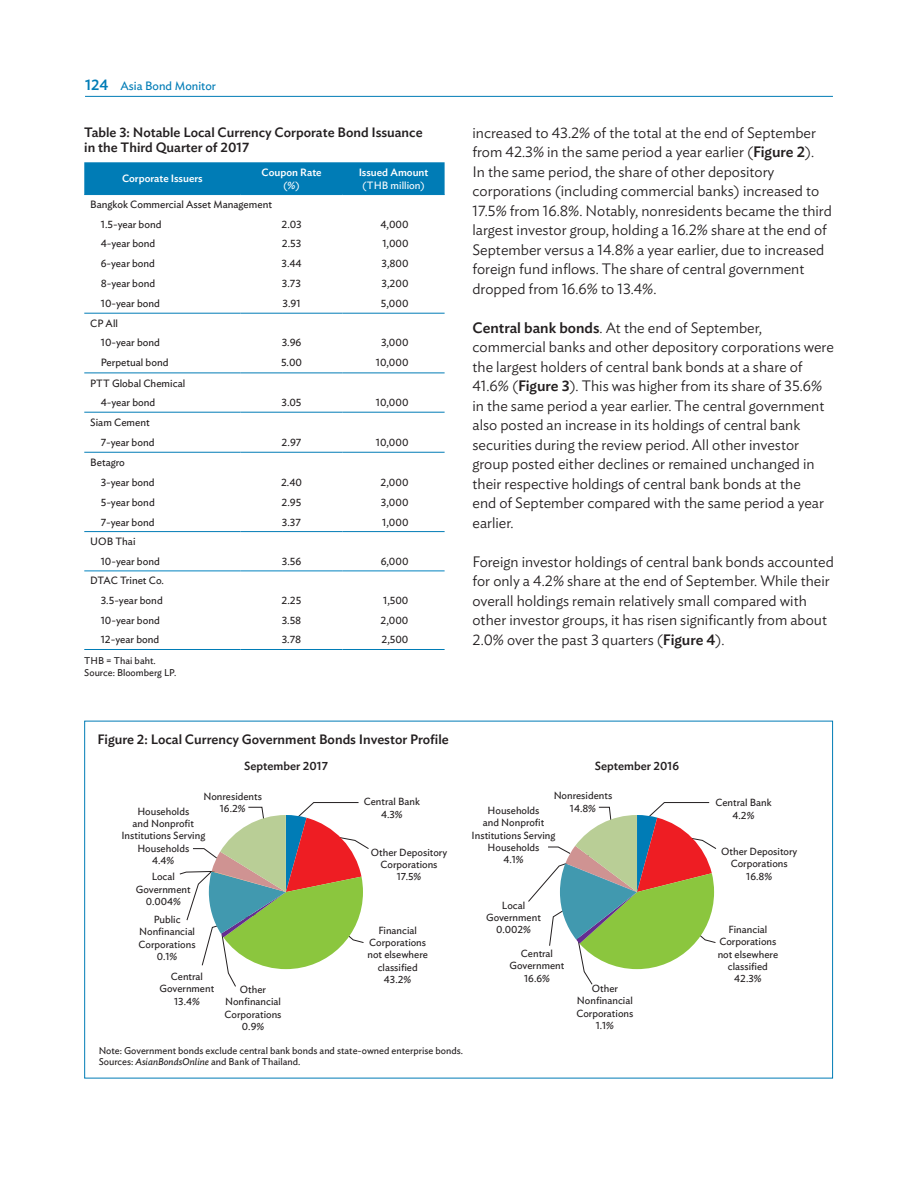
<style>
.page{position:relative;width:918px;height:1188px;background:#fff}
.page>*{position:absolute;margin:0;border:0;box-sizing:border-box;transform-origin:0 0}
.t1{font:300 15px/19.5px "Ideal Sans";color:#231f20}
.t2{font:500 13.5px/15px "Ideal Sans";color:#231f20}
.t3{font:12px "Ideal Sans";color:#007cb6}
.t4{font:500 11.7px "Ideal Sans";color:#231f20}
.t5{font:10.5px/19.6px "Ideal Sans";color:#231f20}
.t6{font:500 10.5px "Ideal Sans";color:#fff}
.t7{font:10.5px "Ideal Sans";color:#fff}
.t8{font:10.35px/12.3px "Ideal Sans";color:#231f20;text-align:center}
.t9{font:9.75px/11.7px "Ideal Sans";color:#231f20}
.s1{font-weight:500;font-size:15px}
.s2{font-weight:500}
.s3{font-style:italic}
</style>
<div class="page">
<hr style="left:85px;top:96px;width:748px;height:1px;background:#007cb6">
<svg style="left:179px;top:802px;width:190px;height:185px"></svg>
<svg style="left:528px;top:802px;width:189px;height:183px"></svg>
<div style="left:84px;top:162px;width:361px;height:32px;background:#007cb6"></div>
<hr style="left:84px;top:194px;width:157px;height:1px;background:#007cb6">
<hr style="left:241px;top:194px;width:102px;height:1px;background:#007cb6">
<hr style="left:84px;top:313px;width:157px;height:1px;background:#007cb6">
<hr style="left:241px;top:313px;width:102px;height:1px;background:#007cb6">
<hr style="left:84px;top:373px;width:157px;height:1px;background:#007cb6">
<hr style="left:241px;top:373px;width:102px;height:1px;background:#007cb6">
<hr style="left:84px;top:412px;width:157px;height:1px;background:#007cb6">
<hr style="left:241px;top:412px;width:102px;height:1px;background:#007cb6">
<hr style="left:343px;top:194px;width:102px;height:1px;background:#007cb6">
<hr style="left:343px;top:313px;width:102px;height:1px;background:#007cb6">
<hr style="left:343px;top:373px;width:102px;height:1px;background:#007cb6">
<hr style="left:343px;top:412px;width:102px;height:1px;background:#007cb6">
<hr style="left:84px;top:649px;width:157px;height:1px;background:#007cb6">
<hr style="left:241px;top:649px;width:102px;height:1px;background:#007cb6">
<hr style="left:343px;top:649px;width:102px;height:1px;background:#007cb6">
<hr style="left:84px;top:452px;width:157px;height:1px;background:#007cb6">
<hr style="left:241px;top:452px;width:102px;height:1px;background:#007cb6">
<hr style="left:343px;top:452px;width:102px;height:1px;background:#007cb6">
<hr style="left:84px;top:531px;width:157px;height:1px;background:#007cb6">
<hr style="left:241px;top:531px;width:102px;height:1px;background:#007cb6">
<hr style="left:343px;top:531px;width:102px;height:1px;background:#007cb6">
<hr style="left:84px;top:571px;width:157px;height:1px;background:#0082bf">
<hr style="left:241px;top:571px;width:102px;height:1px;background:#0082bf">
<hr style="left:343px;top:571px;width:102px;height:1px;background:#0082bf">
<p class="t3" style="left:85px;top:76px;width:132px"><span class="s1">124</span> Asia Bond Monitor</p>
<p class="t2" style="left:84px;top:124px;width:340px">Table 3: Notable Local Currency Corporate Bond Issuance in the Third Quarter of 2017</p>
<p class="t6" style="left:122px;top:171px;width:82px">Corporate Issuers</p>
<p class="t6" style="left:359px;top:164px;width:71px">Issued Amount</p>
<p class="t7" style="left:362px;top:177px;width:64px">(THB million)</p>
<p class="t6" style="left:262px;top:164px;width:62px">Coupon Rate</p>
<p class="t7" style="left:283px;top:177px;width:18px">(%)</p>
<p class="t5" style="left:101px;top:194px;width:173px;text-indent:-10px">Bangkok Commercial Asset Management<br>1.5-year bond</p>
<p class="t5" style="left:281px;top:214px;width:22px">2.03</p>
<p class="t5" style="left:380px;top:214px;width:30px">4,000</p>
<p class="t5" style="left:101px;top:233px;width:56px">4-year bond</p>
<p class="t5" style="left:282px;top:233px;width:21px">2.53</p>
<p class="t5" style="left:382px;top:233px;width:28px">1,000</p>
<p class="t5" style="left:101px;top:253px;width:56px">6-year bond</p>
<p class="t5" style="left:281px;top:253px;width:22px">3.44</p>
<p class="t5" style="left:381px;top:253px;width:29px">3,800</p>
<p class="t5" style="left:101px;top:273px;width:56px">8-year bond</p>
<p class="t5" style="left:282px;top:273px;width:21px">3.73</p>
<p class="t5" style="left:382px;top:273px;width:29px">3,200</p>
<p class="t5" style="left:101px;top:293px;width:61px">10-year bond</p>
<p class="t5" style="left:283px;top:293px;width:20px">3.91</p>
<p class="t5" style="left:381px;top:293px;width:29px">5,000</p>
<p class="t5" style="left:101px;top:313px;width:61px;text-indent:-11px">CP All<br>10-year bond</p>
<p class="t5" style="left:282px;top:332px;width:21px">3.96</p>
<p class="t5" style="left:381px;top:332px;width:29px">3,000</p>
<p class="t5" style="left:101px;top:352px;width:69px">Perpetual bond</p>
<p class="t5" style="left:281px;top:352px;width:23px">5.00</p>
<p class="t5" style="left:376px;top:352px;width:34px">10,000</p>
<p class="t5" style="left:101px;top:372px;width:86px;text-indent:-10px">PTT Global Chemical<br>4-year bond</p>
<p class="t5" style="left:281px;top:392px;width:22px">3.05</p>
<p class="t5" style="left:376px;top:392px;width:34px">10,000</p>
<p class="t5" style="left:101px;top:412px;width:55px;text-indent:-10px">Siam Cement<br>7-year bond</p>
<p class="t5" style="left:101px;top:452px;width:56px;text-indent:-10px">Betagro<br>3-year bond</p>
<p class="t5" style="left:282px;top:432px;width:21px">2.97</p>
<p class="t5" style="left:376px;top:432px;width:34px">10,000</p>
<p class="t5" style="left:281px;top:472px;width:23px">2.40</p>
<p class="t5" style="left:381px;top:472px;width:29px">2,000</p>
<p class="t5" style="left:101px;top:492px;width:56px">5-year bond</p>
<p class="t5" style="left:282px;top:492px;width:21px">2.95</p>
<p class="t5" style="left:381px;top:492px;width:29px">3,000</p>
<p class="t5" style="left:101px;top:511px;width:55px">7-year bond</p>
<p class="t5" style="left:282px;top:511px;width:21px">3.37</p>
<p class="t5" style="left:382px;top:511px;width:28px">1,000</p>
<p class="t5" style="left:101px;top:531px;width:61px;text-indent:-11px">UOB Thai<br>10-year bond</p>
<p class="t5" style="left:282px;top:551px;width:21px">3.56</p>
<p class="t5" style="left:381px;top:551px;width:29px">6,000</p>
<p class="t5" style="left:90px;top:570px;width:75px;text-align:right">DTAC Trinet Co.<br>3.5-year bond</p>
<p class="t5" style="left:282px;top:590px;width:21px">2.25</p>
<p class="t5" style="left:383px;top:590px;width:27px">1,500</p>
<p class="t5" style="left:101px;top:610px;width:61px">10-year bond</p>
<p class="t5" style="left:282px;top:610px;width:21px">3.58</p>
<p class="t5" style="left:381px;top:610px;width:29px">2,000</p>
<p class="t5" style="left:101px;top:629px;width:60px">12-year bond</p>
<p class="t5" style="left:282px;top:629px;width:21px">3.78</p>
<p class="t5" style="left:381px;top:629px;width:29px">2,500</p>
<p class="t9" style="left:84px;top:654px;width:94px">THB = Thai baht.<br>Source: Bloomberg LP.</p>
<p class="t2" style="left:98px;top:731px;width:353px">Figure 2: Local Currency Government Bonds Investor Profile</p>
<p class="t1" style="left:472px;top:122px;width:361px">increased to 43.2% of the total at the end of September from 42.3% in the same period a year earlier (<span class="s2">Figure 2</span>).<br>In the same period, the share of other depository corporations (including commercial banks) increased to 17.5% from 16.8%. Notably, nonresidents became the third largest investor group, holding a 16.2% share at the end of September versus a 14.8% a year earlier, due to increased foreign fund inflows. The share of central government dropped from 16.6% to 13.4%.</p>
<p class="t1" style="left:472px;top:317px;width:363px"><span class="s2">Central bank bonds</span>. At the end of September, commercial banks and other depository corporations were the largest holders of central bank bonds at a share of 41.6% (<span class="s2">Figure 3</span>). This was higher from its share of 35.6% in the same period a year earlier. The central government also posted an increase in its holdings of central bank securities during the review period. All other investor group posted either declines or remained unchanged in their respective holdings of central bank bonds at the<br>end of September compared with the same period a year earlier.</p>
<p class="t1" style="left:472px;top:551px;width:363px">Foreign investor holdings of central bank bonds accounted for only a 4.2% share at the end of September. While their overall holdings remain relatively small compared with other investor groups, it has risen significantly from about 2.0% over the past 3 quarters (<span class="s2">Figure 4</span>).</p>
<p class="t4" style="left:244px;top:756px;width:85px">September 2017</p>
<p class="t4" style="left:595px;top:756px;width:86px">September 2016</p>
<p class="t8" style="left:203px;top:790px;width:60px">Nonresidents</p>
<p class="t8" style="left:137px;top:804px;width:53px">Households</p>
<p class="t8" style="left:220px;top:802px;width:27px">16.2%</p>
<p class="t8" style="left:121px;top:816px;width:85px">and Nonprofit<br>Institutions Serving<br>Households<br>4.4%</p>
<p class="t8" style="left:136px;top:870px;width:56px">Local<br>Government<br>0.004%</p>
<p class="t8" style="left:139px;top:912px;width:58px">Public<br>Nonfinancial<br>Corporations<br>0.1%</p>
<p class="t8" style="left:160px;top:969px;width:56px">Central<br>Government<br>13.4%</p>
<p class="t8" style="left:225px;top:982px;width:58px">Other<br>Nonfinancial<br>Corporations<br>0.9%</p>
<p class="t8" style="left:364px;top:795px;width:58px">Central Bank<br>4.3%</p>
<p class="t8" style="left:371px;top:845px;width:78px">Other Depository<br>Corporations<br>17.5%</p>
<p class="t8" style="left:367px;top:923px;width:62px">Financial<br>Corporations not elsewhere classified<br>43.2%</p>
<p class="t9" style="left:99px;top:1044px;width:366px">Note: Government bonds exclude central bank bonds and state-owned enterprise bonds.<br>Sources: <span class="s3">AsianBondsOnline</span> and Bank of Thailand.</p>
<p class="t8" style="left:554px;top:789px;width:60px">Nonresidents</p>
<p class="t8" style="left:488px;top:803px;width:53px">Households</p>
<p class="t8" style="left:570px;top:801px;width:28px">14.8%</p>
<p class="t8" style="left:472px;top:816px;width:85px">and Nonprofit<br>Institutions Serving<br>Households<br>4.1%</p>
<p class="t8" style="left:486px;top:898px;width:56px">Local<br>Government<br>0.002%</p>
<p class="t8" style="left:510px;top:947px;width:56px">Central<br>Government<br>16.6%</p>
<p class="t8" style="left:576px;top:982px;width:58px">Other<br>Nonfinancial<br>Corporations<br>1.1%</p>
<p class="t8" style="left:715px;top:796px;width:58px">Central Bank<br>4.2%</p>
<p class="t8" style="left:721px;top:844px;width:78px">Other Depository<br>Corporations<br>16.8%</p>
<p class="t8" style="left:718px;top:922px;width:62px">Financial<br>Corporations not elsewhere classified<br>42.3%</p>
</div>
